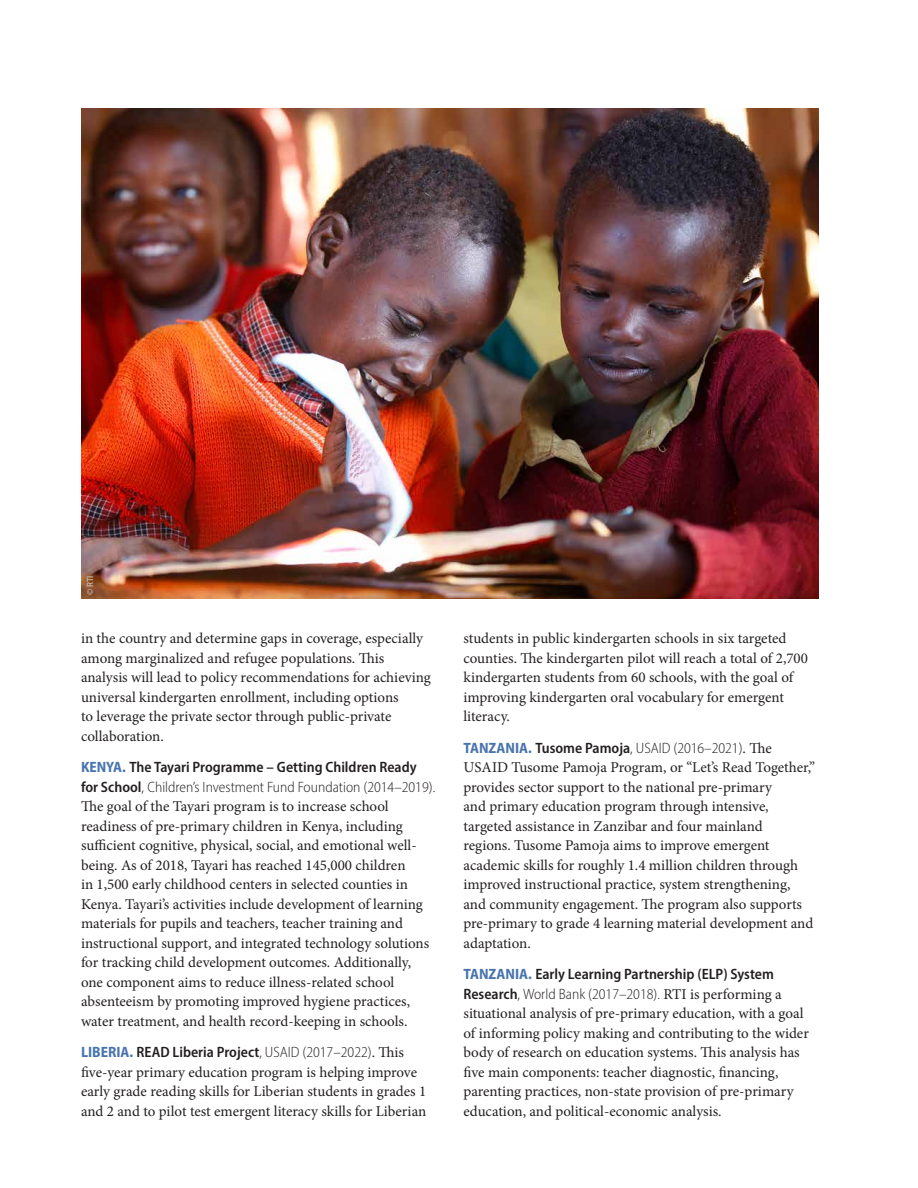
<style>
.page{position:relative;width:918px;height:1188px;background:#fff}
.page>*{position:absolute;margin:0;border:0;box-sizing:border-box;transform-origin:0 0}
.t1{font:15px/19.5px "Minion Pro";color:#231f20}
.t2{font:600 semi-condensed 15px/19.5px "Myriad Pro";color:#231f20}
.t3{font:300 semi-condensed 15px "Myriad Pro";color:#231f20}
.t4{font:9px "Myriad Pro";color:#d1d3d4}
.s1{font-weight:700;color:#4974ad}
.s2{font-weight:300}
.s3{font-family:"Minion Pro";font-weight:400;font-stretch:normal}
.s4{font-weight:600}
</style>
<div class="page">
<img style="left:81px;top:108px;width:738px;height:490px">
<p class="t4" style="left:85px;top:595px;width:21px;rotate:-90deg">© RTI</p>
<p class="t1" style="left:81px;top:629px;width:351px">in the country and determine gaps in coverage, especially among marginalized and refugee populations. This analysis will lead to policy recommendations for achieving universal kindergarten enrollment, including options<br>to leverage the private sector through public-private collaboration.</p>
<p class="t2" style="left:81px;top:757px;width:356px"><span class="s1">KENYA.</span> The Tayari Programme – Getting Children Ready for School<span class="s2">, Children’s Investment Fund Foundation (2014–2019).</span></p>
<p class="t1" style="left:81px;top:797px;width:350px">The goal of the Tayari program is to increase school readiness of pre-primary children in Kenya, including sufficient cognitive, physical, social, and emotional well&shy;being. As of 2018, Tayari has reached 145,000 children<br>in 1,500 early childhood centers in selected counties in Kenya. Tayari’s activities include development of learning materials for pupils and teachers, teacher training and instructional support, and integrated technology solutions for tracking child development outcomes. Additionally, one component aims to reduce illness-related school absenteeism by promoting improved hygiene practices, water treatment, and health record-keeping in schools.</p>
<p class="t2" style="left:81px;top:1042px;width:325px"><span class="s1">LIBERIA.</span> READ Liberia Project<span class="s2">, USAID (2017–2022)</span><span class="s3">. This</span></p>
<p class="t1" style="left:81px;top:1062px;width:347px">five-year primary education program is helping improve early grade reading skills for Liberian students in grades 1 and 2 and to pilot test emergent literacy skills for Liberian</p>
<p class="t1" style="left:464px;top:629px;width:346px">students in public kindergarten schools in six targeted counties. The kindergarten pilot will reach a total of 2,700 kindergarten students from 60 schools, with the goal of improving kindergarten oral vocabulary for emergent literacy.</p>
<p class="t3" style="left:464px;top:739px;width:310px"><span class="s1">TANZANIA.</span> <span class="s4">Tusome Pamoja</span>, USAID (2016–2021)<span class="s3">. The</span></p>
<p class="t1" style="left:464px;top:758px;width:353px">USAID Tusome Pamoja Program, or “Let’s Read Together,” provides sector support to the national pre-primary<br>and primary education program through intensive, targeted assistance in Zanzibar and four mainland<br>regions. Tusome Pamoja aims to improve emergent academic skills for roughly 1.4 million children through improved instructional practice, system strengthening, and community engagement. The program also supports pre-primary to grade 4 learning material development and adaptation.</p>
<p class="t2" style="left:464px;top:964px;width:320px"><span class="s1">TANZANIA.</span> Early Learning Partnership (ELP) System<br>Research<span class="s2">, World Bank (2017–2018).</span> <span class="s3">RTI is performing a</span></p>
<p class="t1" style="left:464px;top:1004px;width:347px">situational analysis of pre-primary education, with a goal of informing policy making and contributing to the wider body of research on education systems. This analysis has five main components: teacher diagnostic, financing, parenting practices, non-state provision of pre-primary education, and political-economic analysis.</p>
</div>
